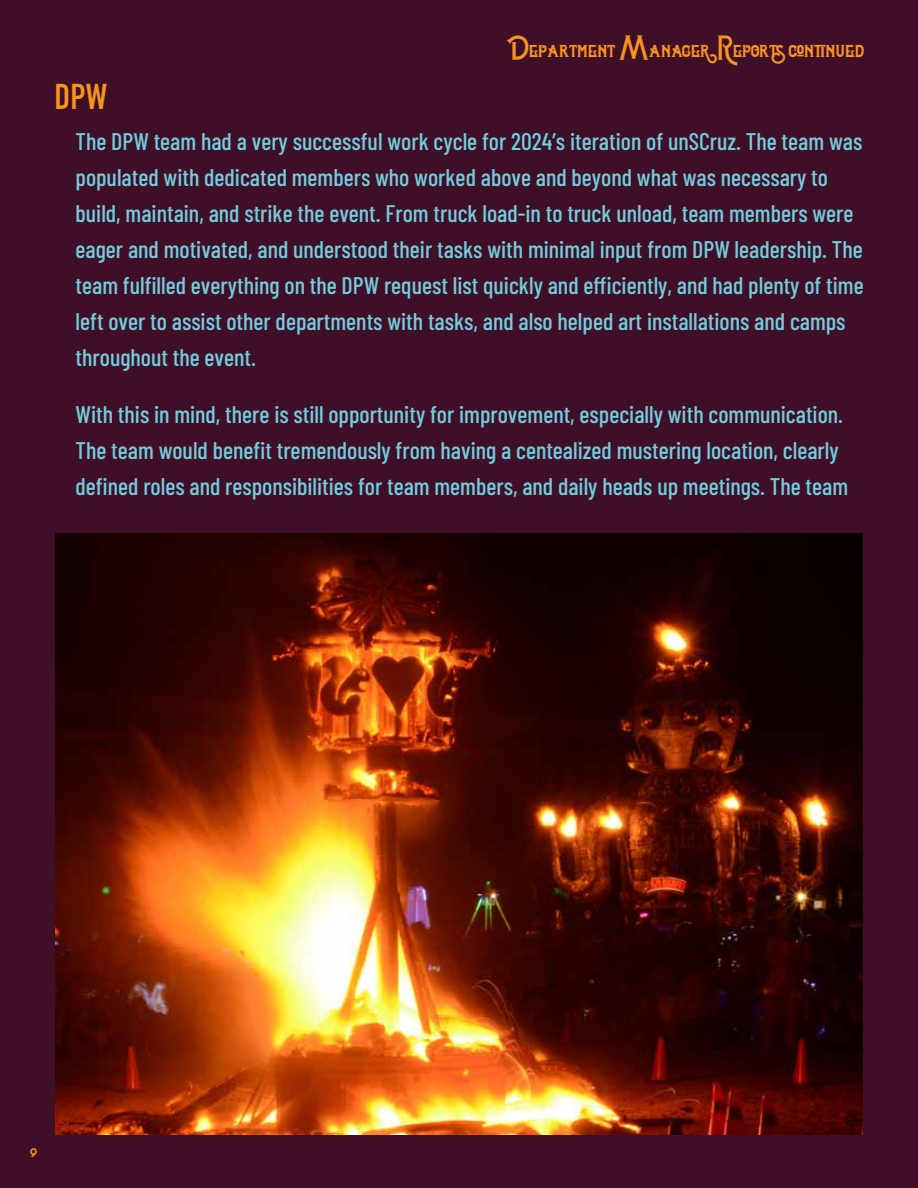
<style>
.page{position:relative;width:918px;height:1188px;background:#3f0f28}
.page>*{position:absolute;margin:0;border:0;box-sizing:border-box;transform-origin:0 0}
.t1{font:36px "DIN Condensed";color:#f7941e}
.t2{font:500 24px/36px "Barlow Condensed";color:#72cddd}
.t3{font:24px "Celestial Typeface";color:#f79421}
</style>
<div class="page">
<img style="left:55px;top:534px;width:808px;height:600px">
<p class="t3" style="left:507px;top:35px;width:359px">Department Manager Reports continued</p>
<h1 class="t1" style="left:54px;top:76px;width:55px">DPW</h1>
<p class="t2" style="left:76px;top:122px;width:790px">The DPW team had a very successful work cycle for 2024’s iteration of unSCruz. The team was populated with dedicated members who worked above and beyond what was necessary to build, maintain, and strike the event. From truck load-in to truck unload, team members were eager and motivated, and understood their tasks with minimal input from DPW leadership. The team fulfilled everything on the DPW request list quickly and efficiently, and had plenty of time left over to assist other departments with tasks, and also helped art installations and camps throughout the event.</p>
<p class="t2" style="left:76px;top:394px;width:774px">With this in mind, there is still opportunity for improvement, especially with communication.<br>The team would benefit tremendously from having a centealized mustering location, clearly defined roles and responsibilities for team members, and daily heads up meetings. The team</p>
</div>
